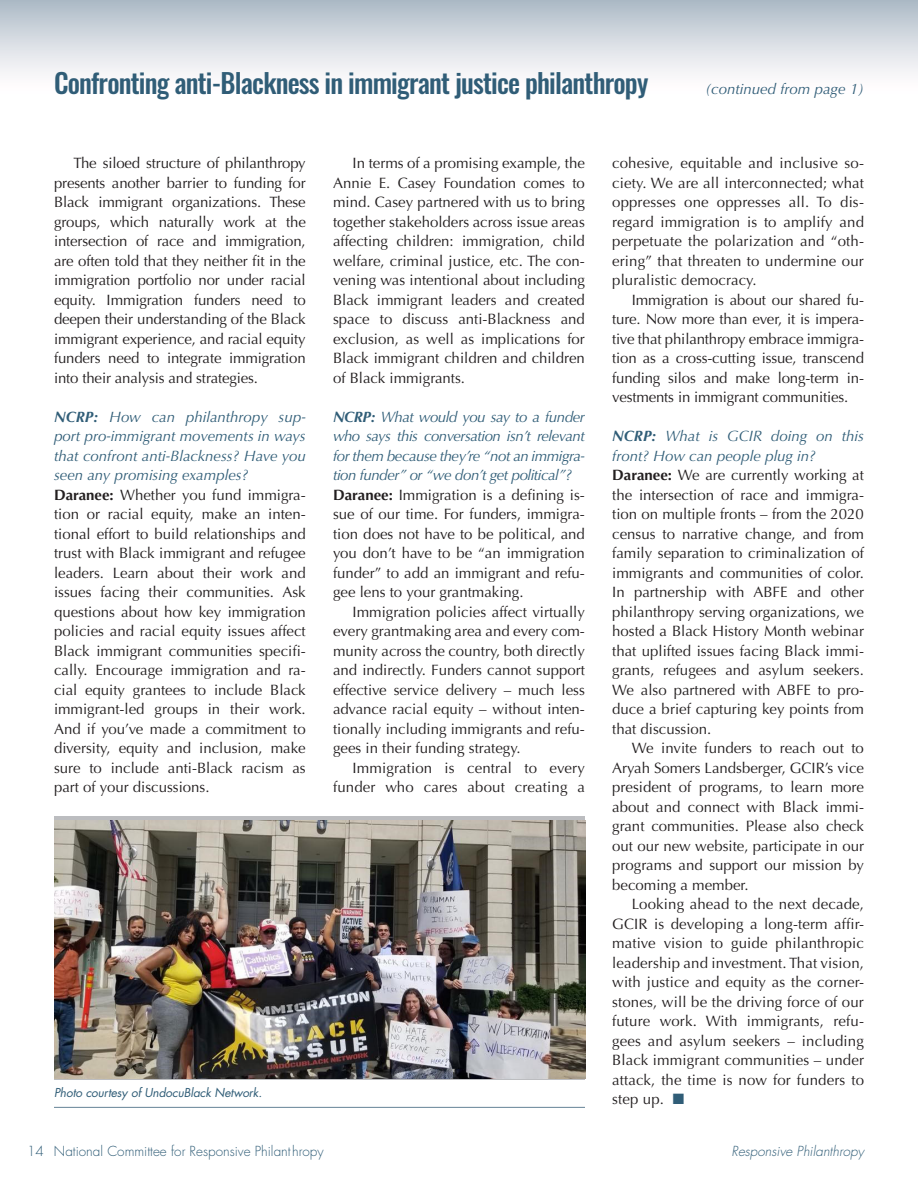
<style>
.page{position:relative;width:918px;height:1188px;background:#fff}
.page>*{position:absolute;margin:0;border:0;box-sizing:border-box;transform-origin:0 0}
.t1{font:500 27px "Oswald";letter-spacing:-.03em;color:#305d77}
.running_text{font:15px/19.5px "Optima";color:#231f20;text-align:justify}
.no_indent{font:15px/19.5px "Optima";color:#231f20;text-align:justify}
.no_indent-2{font:italic 15px/19.5px "Optima";color:#305d77;text-align:justify}
.t2{font:300 13.5px "Futura";color:#305d77}
.t3{font:italic 300 13.5px "Futura";color:#305d77}
.t4{font:italic 12px "Futura";letter-spacing:-.01em;color:#305d77}
.s1{font-weight:700}
.s2{color:#305d77}
</style>
<div class="page">
<div style="left:0;top:0;width:918px;height:94px;background:linear-gradient(to bottom,#afbcc8,#fff)"></div>
<img style="left:54px;top:821px;width:531px;height:258px">
<hr style="left:54px;top:1107px;width:531px;height:1px;background:#658397">
<p class="t1" style="left:54px;top:69px;width:596px">Confronting anti-Blackness in immigrant justice philanthropy</p>
<p class="no_indent-2" style="left:705px;top:79px;width:160px">(continued from page 1)</p>
<p class="running_text" style="left:54px;top:154px;width:253px;text-indent:20px">The siloed structure of philanthropy presents another barrier to funding for Black immigrant organizations. These groups, which naturally work at the intersection of race and immigration, are often told that they neither fit in the immigration portfolio nor under racial equity. Immigration funders need to deepen their understanding of the Black immigrant experience, and racial equity funders need to integrate immigration into their analysis and strategies.</p>
<p class="no_indent-2" style="left:54px;top:407px;width:253px"><span class="s1">NCRP:</span> How can philanthropy sup&shy;port pro-immigrant movements in ways that confront anti-Blackness? Have you seen any promising examples?</p>
<p class="no_indent" style="left:54px;top:485px;width:253px"><span class="s1">Daranee:</span> Whether you fund immigra&shy;tion or racial equity, make an inten&shy;tional effort to build relationships and trust with Black immigrant and refugee leaders. Learn about their work and issues facing their communities. Ask questions about how key immigration policies and racial equity issues affect Black immigrant communities specifi&shy;cally. Encourage immigration and ra&shy;cial equity grantees to include Black immigrant-led groups in their work.<br>And if you’ve made a commitment to diversity, equity and inclusion, make sure to include anti-Black racism as part of your discussions.</p>
<p class="t4" style="left:54px;top:1085px;width:210px">Photo courtesy of UndocuBlack Network.</p>
<p class="running_text" style="left:333px;top:154px;width:253px;text-indent:20px">In terms of a promising example, the Annie E. Casey Foundation comes to mind. Casey partnered with us to bring together stakeholders across issue areas affecting children: immigration, child welfare, criminal justice, etc. The con&shy;vening was intentional about including Black immigrant leaders and created space to discuss anti-Blackness and exclusion, as well as implications for Black immigrant children and children of Black immigrants.</p>
<p class="no_indent-2" style="left:333px;top:407px;width:253px"><span class="s1">NCRP:</span> What would you say to a funder who says this conversation isn’t relevant for them because they’re “not an immigra&shy;tion funder” or “we don’t get political”?</p>
<p class="no_indent" style="left:333px;top:485px;width:253px"><span class="s1">Daranee:</span> Immigration is a defining is&shy;sue of our time. For funders, immigra&shy;tion does not have to be political, and you don’t have to be “an immigration funder” to add an immigrant and refu&shy;gee lens to your grantmaking.</p>
<p class="running_text" style="left:333px;top:602px;width:253px;text-indent:20px">Immigration policies affect virtually every grantmaking area and every com&shy;munity across the country, both directly and indirectly. Funders cannot support effective service delivery – much less advance racial equity – without inten&shy;tionally including immigrants and refu&shy;gees in their funding strategy.</p>
<p class="running_text" style="left:333px;top:758px;width:253px;text-align:right">Immigration is central to every funder who cares about creating a</p>
<p class="running_text" style="left:612px;top:154px;width:253px">cohesive, equitable and inclusive so&shy;ciety. We are all interconnected; what oppresses one oppresses all. To dis&shy;regard immigration is to amplify and perpetuate the polarization and “oth&shy;ering” that threaten to undermine our pluralistic democracy.</p>
<p class="running_text" style="left:612px;top:290px;width:253px;text-indent:20px">Immigration is about our shared fu&shy;ture. Now more than ever, it is impera&shy;tive that philanthropy embrace immigra&shy;tion as a cross-cutting issue, transcend funding silos and make long-term in&shy;vestments in immigrant communities.</p>
<p class="no_indent-2" style="left:612px;top:427px;width:253px"><span class="s1">NCRP:</span> What is GCIR doing on this front? How can people plug in?</p>
<p class="no_indent" style="left:612px;top:466px;width:253px"><span class="s1">Daranee:</span> We are currently working at the intersection of race and immigra&shy;tion on multiple fronts – from the 2020 census to narrative change, and from family separation to criminalization of immigrants and communities of color.<br>In partnership with ABFE and other philanthropy serving organizations, we hosted a Black History Month webinar that uplifted issues facing Black immi&shy;grants, refugees and asylum seekers.<br>We also partnered with ABFE to pro&shy;duce a brief capturing key points from that discussion.</p>
<p class="running_text" style="left:612px;top:739px;width:253px;text-indent:20px">We invite funders to reach out to Aryah Somers Landsberger, GCIR’s vice president of programs, to learn more about and connect with Black immi&shy;grant communities. Please also check out our new website, participate in our programs and support our mission by becoming a member.</p>
<p class="running_text" style="left:612px;top:895px;width:253px;text-indent:20px">Looking ahead to the next decade, GCIR is developing a long-term affir&shy;mative vision to guide philanthropic leadership and investment. That vision, with justice and equity as the corner&shy;stones, will be the driving force of our future work. With immigrants, refu&shy;gees and asylum seekers – including Black immigrant communities – under attack, the time is now for funders to step up. <span class="s2">■</span></p>
<p class="t2" style="left:27px;top:1143px;width:298px">14 National Committee for Responsive Philanthropy</p>
<p class="t3" style="left:731px;top:1143px;width:134px">Responsive Philanthropy</p>
</div>
